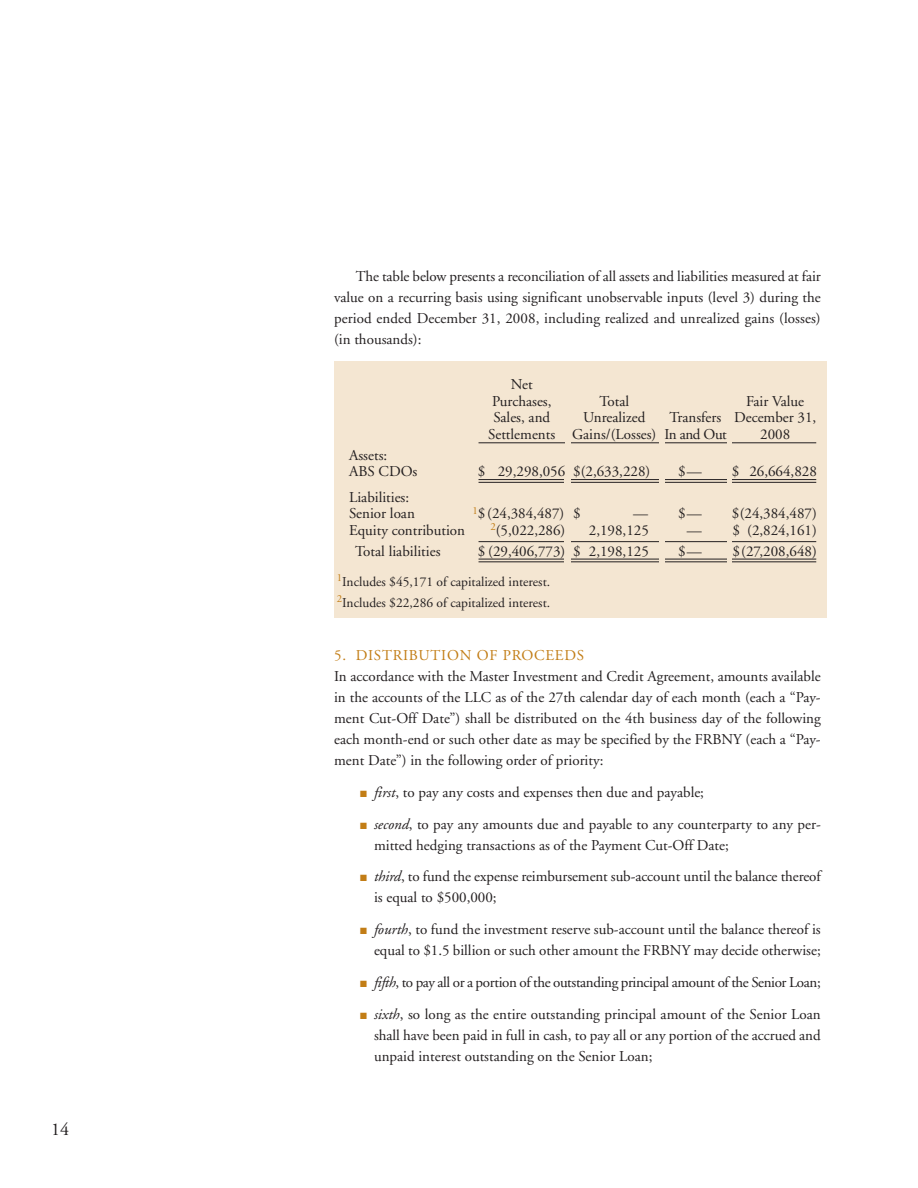
<style>
.page{position:relative;width:918px;height:1188px;background:#fff}
.page>*{position:absolute;margin:0;border:0;box-sizing:border-box;transform-origin:0 0}
.t1{font:18px "Adobe Garamond";color:#231f20}
.t2{font:15px/21px "Adobe Garamond";color:#231f20}
.t3{font:15px "Adobe Garamond";letter-spacing:-.025em;color:#231f20}
.t4{font:15px "Adobe Garamond";letter-spacing:.05em;color:#c27d16}
.t5{font:13.5px/21px "Adobe Garamond";color:#231f20}
.s1{color:#c27d16}
.s2{font-style:italic}
</style>
<div class="page">
<div style="left:334px;top:362px;width:492px;height:256px;background:#f4e6d2"></div>
<hr style="left:479px;top:442px;width:337px;height:1px;background:#231f20">
<hr style="left:479px;top:479px;width:337px;height:1px;background:#231f20">
<hr style="left:479px;top:482px;width:337px;height:1px;background:#231f20">
<hr style="left:479px;top:541px;width:337px;height:1px;background:#231f20">
<hr style="left:479px;top:559px;width:337px;height:1px;background:#231f20">
<hr style="left:479px;top:561px;width:337px;height:1px;background:#231f20">
<div style="left:565px;top:440px;width:5px;height:12px;background:#f4e6d2"></div>
<div style="left:565px;top:479px;width:6px;height:12px;background:#f4e6d2"></div>
<div style="left:660px;top:479px;width:5px;height:12px;background:#f4e6d2"></div>
<div style="left:660px;top:441px;width:5px;height:13px;background:#f4e6d2"></div>
<div style="left:660px;top:534px;width:5px;height:12px;background:#f4e6d2"></div>
<div style="left:660px;top:556px;width:5px;height:11px;background:#f4e6d2"></div>
<svg style="left:565px;top:559px;width:6px;height:3px"></svg>
<p class="t1" style="left:51px;top:1122px;width:19px">14</p>
<p class="t2" style="left:334px;top:267px;width:488px;text-align:justify;text-indent:22px">The table below presents a reconciliation of all assets and liabilities measured at fair value on a recurring basis using significant unobservable inputs (level 3) during the period ended December 31, 2008, including realized and unrealized gains (losses) (in thousands):</p>
<p class="t2" style="left:492px;top:377px;width:61px;line-height:16.5px;text-align:center">Net<br>Purchases,</p>
<p class="t2" style="left:599px;top:392px;width:31px">Total</p>
<p class="t2" style="left:746px;top:392px;width:59px">Fair Value</p>
<p class="t2" style="left:349px;top:448px;width:70px;line-height:16.5px">Assets:<br>ABS CDOs</p>
<p class="t2" style="left:349px;top:490px;width:67px;line-height:16.5px">Liabilities:<br>Senior loan</p>
<p class="t2" style="left:488px;top:410px;width:330px;line-height:16.5px;text-indent:181px">Transfers December 31,<br>Settlements Gains/(Losses) In and Out</p>
<p class="t2" style="left:493px;top:408px;width:58px">Sales, and</p>
<p class="t2" style="left:583px;top:408px;width:64px">Unrealized</p>
<p class="t2" style="left:760px;top:425px;width:32px">2008</p>
<p class="t2" style="left:478px;top:462px;width:174px">$ 29,298,056 $(2,633,228)</p>
<p class="t2" style="left:678px;top:462px;width:25px">$—</p>
<p class="t2" style="left:732px;top:462px;width:87px">$ 26,664,828</p>
<p class="t2" style="left:473px;top:504px;width:110px"><sup>1</sup>$(24,384,487) $</p>
<p class="t2" style="left:633px;top:504px;width:70px">— $—</p>
<p class="t2" style="left:732px;top:504px;width:87px">$(24,384,487)</p>
<p class="t2" style="left:349px;top:521px;width:117px">Equity contribution</p>
<p class="t2" style="left:490px;top:521px;width:76px"><sup>2</sup>(5,022,286)</p>
<p class="t2" style="left:589px;top:521px;width:61px">2,198,125</p>
<p class="t2" style="left:687px;top:521px;width:132px">— $ (2,824,161)</p>
<p class="t2" style="left:355px;top:542px;width:87px">Total liabilities</p>
<p class="t2" style="left:478px;top:542px;width:172px">$ (29,406,773) $ 2,198,125</p>
<p class="t2" style="left:678px;top:542px;width:25px">$—</p>
<p class="t2" style="left:732px;top:542px;width:86px">$(27,208,648)</p>
<p class="t5" style="left:337px;top:572px;width:215px"><sup>1</sup>Includes $45,171 of capitalized interest.<br><sup>2</sup>Includes $22,286 of capitalized interest.</p>
<p class="t4" style="left:334px;top:649px;width:252px">5. DISTRIBUTION OF PROCEEDS</p>
<p class="t2" style="left:334px;top:667px;width:488px;text-align:justify">In accordance with the Master Investment and Credit Agreement, amounts available in the accounts of the LLC as of the 27th calendar day of each month (each a “Pay&shy;ment Cut-Off Date”) shall be distributed on the 4th business day of the following each month-end or such other date as may be specified by the FRBNY (each a “Pay&shy;ment Date”) in the following order of priority:</p>
<p class="t2" style="left:360px;top:783px;width:345px"><span class="s1">■</span> <span class="s2">first</span>, to pay any costs and expenses then due and payable;</p>
<p class="t2" style="left:374px;top:815px;width:448px;text-indent:-14px"><span class="s1">■</span> <span class="s2">second</span>, to pay any amounts due and payable to any counterparty to any per&shy;mitted hedging transactions as of the Payment Cut-Off Date;</p>
<p class="t2" style="left:374px;top:867px;width:448px;text-indent:-14px"><span class="s1">■</span> <span class="s2">third</span>, to fund the expense reimbursement sub-account until the balance thereof is equal to $500,000;</p>
<p class="t2" style="left:360px;top:920px;width:462px;text-align:right"><span class="s1">■</span> <span class="s2">fourth</span>, to fund the investment reserve sub-account until the balance thereof is equal to $1.5 billion or such other amount the FRBNY may decide otherwise;</p>
<p class="t3" style="left:360px;top:976px;width:462px"><span class="s1">■</span> <span class="s2">fifth</span>, to pay all or a portion of the outstanding principal amount of the Senior Loan;</p>
<p class="t2" style="left:374px;top:1005px;width:448px;text-align:justify;text-indent:-14px"><span class="s1">■</span> <span class="s2">sixth</span>, so long as the entire outstanding principal amount of the Senior Loan shall have been paid in full in cash, to pay all or any portion of the accrued and unpaid interest outstanding on the Senior Loan;</p>
</div>
